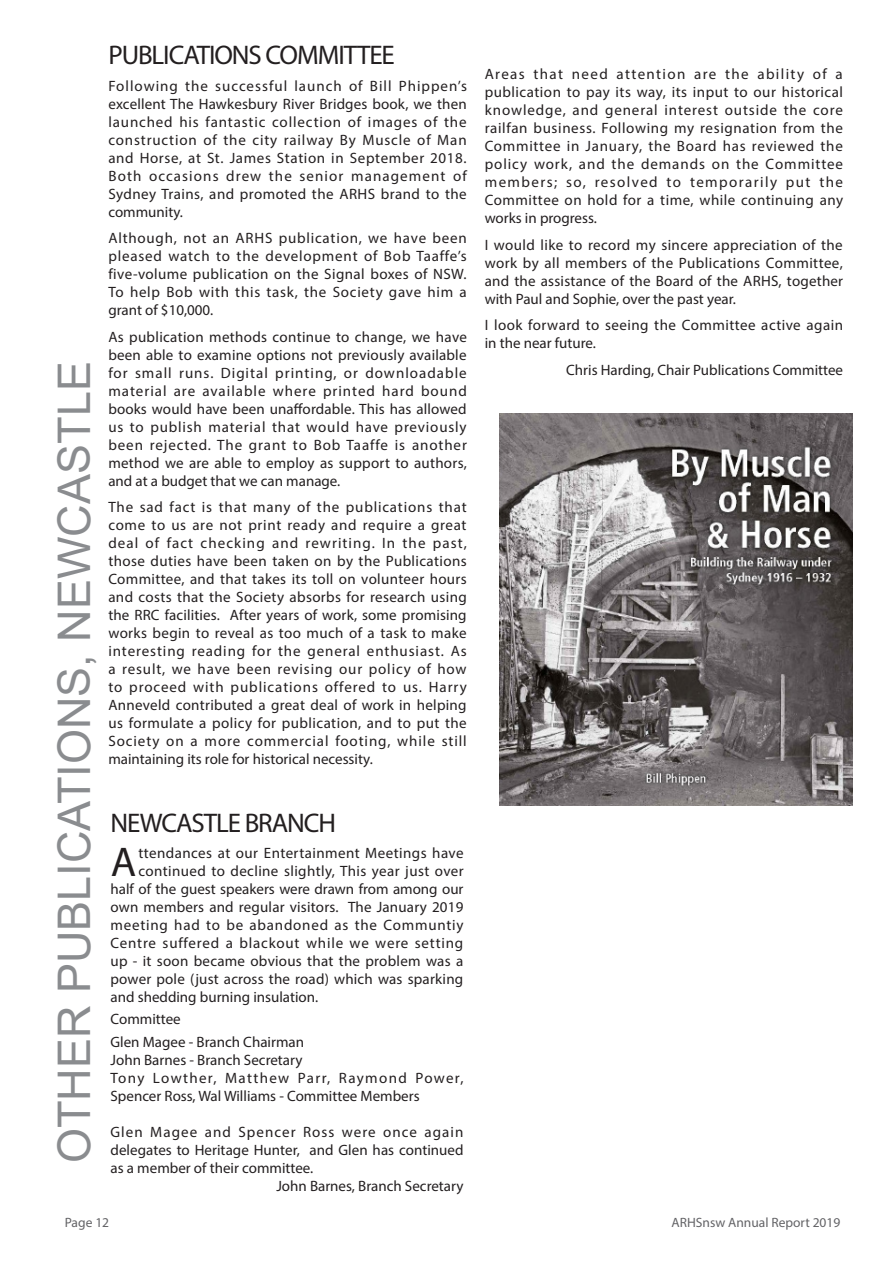
<style>
.page{position:relative;width:893px;height:1263px;background:#fff}
.page>*{position:absolute;margin:0;border:0;box-sizing:border-box;transform-origin:0 0}
.t1{font:45px "Arial";color:#8a8c8f}
.t2{font:41.7px "Myriad Pro";color:#231f20}
.t3{font:27px "Myriad Pro";letter-spacing:-.04em;color:#231f20}
.t4{font:15px/18px "Myriad Pro";letter-spacing:.015em;color:#231f20;text-align:justify}
.t5{font:15px "Myriad Pro";letter-spacing:.055em;color:#231f20}
.t6{font:15px "Myriad Pro";letter-spacing:.05em;color:#231f20}
.t7{font:13.5px "Myriad Pro";color:#636366}
</style>
<div class="page">
<img style="left:500px;top:414px;width:353px;height:392px">
<p class="t1" style="left:43px;top:1163px;width:803px;rotate:-90deg">OTHER PUBLICATIONS, NEWCASTLE</p>
<p class="t3" style="left:108px;top:38px;width:288px">PUBLICATIONS COMMITTEE</p>
<p class="t4" style="left:108px;top:76px;width:360px">Following the successful launch of Bill Phippen’s excellent The Hawkesbury River Bridges book, we then launched his fantastic collection of images of the construction of the city railway By Muscle of Man and Horse, at St. James Station in September 2018.<br>Both occasions drew the senior management of Sydney Trains, and promoted the ARHS brand to the community.</p>
<p class="t4" style="left:108px;top:229px;width:360px">Although, not an ARHS publication, we have been pleased watch to the development of Bob Taaffe’s five-volume publication on the Signal boxes of NSW.<br>To help Bob with this task, the Society gave him a grant of $10,000.</p>
<p class="t4" style="left:108px;top:327px;width:360px">As publication methods continue to change, we have been able to examine options not previously available for small runs. Digital printing, or downloadable material are available where printed hard bound books would have been unaffordable. This has allowed us to publish material that would have previously been rejected. The grant to Bob Taaffe is another method we are able to employ as support to authors, and at a budget that we can manage.</p>
<p class="t4" style="left:108px;top:498px;width:360px">The sad fact is that many of the publications that come to us are not print ready and require a great deal of fact checking and rewriting. In the past, those duties have been taken on by the Publications Committee, and that takes its toll on volunteer hours and costs that the Society absorbs for research using the RRC facilities. After years of work, some promising works begin to reveal as too much of a task to make interesting reading for the general enthusiast. As a result, we have been revising our policy of how to proceed with publications offered to us. Harry Anneveld contributed a great deal of work in helping us formulate a policy for publication, and to put the Society on a more commercial footing, while still maintaining its role for historical necessity.</p>
<p class="t3" style="left:111px;top:806px;width:227px">NEWCASTLE BRANCH</p>
<p class="t2" style="left:111px;top:836px;width:27px">A</p>
<p class="t4" style="left:138px;top:844px;width:327px">ttendances at our Entertainment Meetings have</p>
<p class="t4" style="left:138px;top:862px;width:327px">continued to decline slightly, This year just over</p>
<p class="t4" style="left:111px;top:880px;width:354px">half of the guest speakers were drawn from among our</p>
<p class="t4" style="left:111px;top:898px;width:354px">own members and regular visitors. The January 2019</p>
<p class="t6" style="left:111px;top:916px;width:354px">meeting had to be abandoned as the Communtiy</p>
<p class="t5" style="left:111px;top:934px;width:354px">Centre suffered a blackout while we were setting</p>
<p class="t4" style="left:111px;top:952px;width:354px">up - it soon became obvious that the problem was a</p>
<p class="t4" style="left:111px;top:970px;width:354px">power pole (just across the road) which was sparking</p>
<p class="t4" style="left:111px;top:988px;width:209px">and shedding burning insulation.</p>
<p class="t4" style="left:111px;top:1010px;width:72px">Committee</p>
<p class="t4" style="left:111px;top:1032px;width:195px">Glen Magee - Branch Chairman</p>
<p class="t4" style="left:111px;top:1050px;width:193px">John Barnes - Branch Secretary</p>
<p class="t4" style="left:111px;top:1068px;width:354px">Tony Lowther, Matthew Parr, Raymond Power,<br>Spencer Ross, Wal Williams - Committee Members</p>
<p class="t4" style="left:111px;top:1122px;width:355px">Glen Magee and Spencer Ross were once again delegates to Heritage Hunter, and Glen has continued as a member of their committee.</p>
<p class="t4" style="left:276px;top:1176px;width:189px">John Barnes, Branch Secretary</p>
<p class="t4" style="left:485px;top:65px;width:360px">Areas that need attention are the ability of a publication to pay its way, its input to our historical knowledge, and general interest outside the core railfan business. Following my resignation from the Committee in January, the Board has reviewed the policy work, and the demands on the Committee members; so, resolved to temporarily put the Committee on hold for a time, while continuing any works in progress.</p>
<p class="t4" style="left:485px;top:236px;width:360px">I would like to record my sincere appreciation of the work by all members of the Publications Committee, and the assistance of the Board of the ARHS, together with Paul and Sophie, over the past year.</p>
<p class="t4" style="left:485px;top:316px;width:360px">I look forward to seeing the Committee active again in the near future.</p>
<p class="t4" style="left:566px;top:361px;width:278px">Chris Harding, Chair Publications Committee</p>
<p class="t7" style="left:65px;top:1214px;width:46px">Page 12</p>
<p class="t7" style="left:672px;top:1214px;width:170px">ARHSnsw Annual Report 2019</p>
</div>
